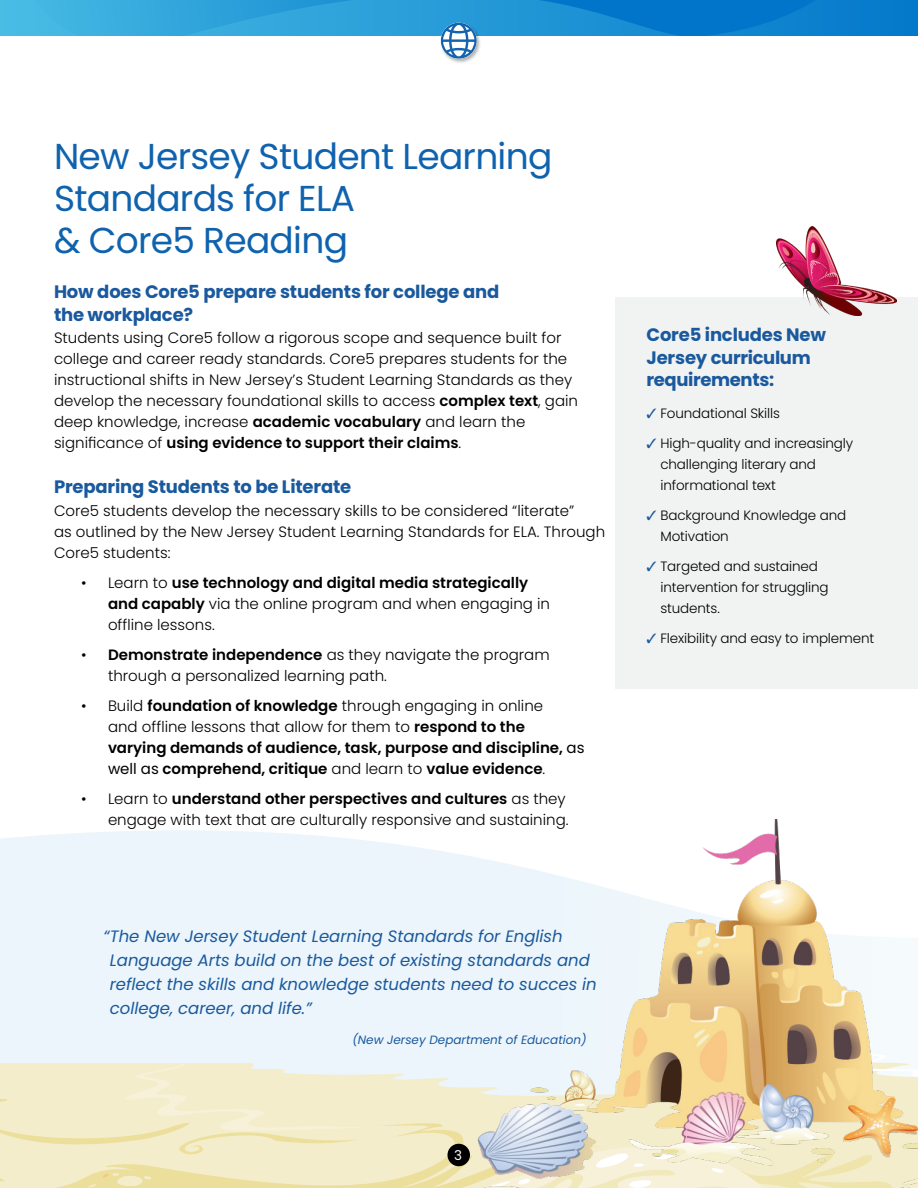
<style>
.page{position:relative;width:918px;height:1188px;background:#fff}
.page>*{position:absolute;margin:0;border:0;box-sizing:border-box;transform-origin:0 0}
.t1{font:36px/42px "Poppins";letter-spacing:-.02em;color:#0f62ae}
.t2{font:700 18px/22.5px "Poppins";letter-spacing:-.01em;color:#1a599d}
.t3{font:italic 16.5px/24px "Poppins";color:#1a599d}
.t4{font:300 15px/21px "Poppins";color:#000}
.t5{font:600 15px/21px "Poppins";color:#000}
.t6{font:300 13.5px/21px "Poppins";letter-spacing:-.01em;color:#000}
.t7{font:13.5px "Poppins";color:#fff}
.t8{font:italic 12px "Poppins";color:#1a599d}
.s1{font-weight:600}
.s2{font-weight:300}
.s3{font-weight:400}
.s4{color:#1a599d}
</style>
<div class="page">
<div style="left:0;top:830px;width:452px;height:216px;background:#ebf5fb"></div>
<svg style="left:0;top:1046px;width:452px;height:142px;background:#f1ecce"></svg>
<img style="left:452px;top:819px;width:466px;height:369px">
<svg style="left:0;top:0;width:918px;height:36px;background:#158ad1"></svg>
<div style="left:440px;top:22px;width:42px;height:42px;background:#000;opacity:.3"></div>
<svg style="left:25px;top:0;width:810px;height:59px"></svg>
<div style="left:447px;top:1144px;width:23px;height:22px;background:#000;border-radius:50%"></div>
<div style="left:615px;top:297px;width:303px;height:391px;background:#f1f2f2"></div>
<img style="left:776px;top:226px;width:121px;height:90px">
<h1 class="t1" style="left:54px;top:136px;width:500px">New Jersey Student Learning<br>Standards for ELA<br>&amp; Core5 Reading</h1>
<p class="t2" style="left:54px;top:281px;width:447px">How does Core5 prepare students for college and the workplace?</p>
<p class="t4" style="left:54px;top:327px;width:526px">Students using Core5 follow a rigorous scope and sequence built for college and career ready standards. Core5 prepares students for the instructional shifts in New Jersey’s Student Learning Standards as they develop the necessary foundational skills to access <span class="s1">complex text</span>, gain deep knowledge, increase <span class="s1">academic vocabulary</span> and learn the significance of <span class="s1">using evidence to support their claims</span>.</p>
<p class="t2" style="left:54px;top:476px;width:299px">Preparing Students to be Literate</p>
<p class="t4" style="left:54px;top:500px;width:553px">Core5 students develop the necessary skills to be considered “literate”<br>as outlined by the New Jersey Student Learning Standards for ELA. Through<br>Core5 students:</p>
<p class="t4" style="left:108px;top:572px;width:444px;text-indent:-27px">• Learn to <span class="s1">use technology and digital media strategically and capably</span> via the online program and when engaging in offline lessons.</p>
<p class="t4" style="left:108px;top:644px;width:443px;text-indent:-27px">• <span class="s1">Demonstrate independence</span> as they navigate the program through a personalized learning path.</p>
<p class="t5" style="left:108px;top:695px;width:478px;text-indent:-27px"><span class="s2">• Build</span> foundation of knowledge <span class="s2">through engaging in online<br>and offline lessons that allow for them to</span> respond to the varying demands of audience, task, purpose and discipline, <span class="s3">as well as</span> comprehend, critique <span class="s2">and learn to</span> value evidence<span class="s2">.</span></p>
<p class="t4" style="left:81px;top:788px;width:489px;text-align:right">• Learn to <span class="s1">understand other perspectives and cultures</span> as they engage with text that are culturally responsive and sustaining.</p>
<p class="t3" style="left:110px;top:924px;width:489px;text-indent:-6px">“The New Jersey Student Learning Standards for English Language Arts build on the best of existing standards and reflect the skills and knowledge students need to succes in college, career, and life.”</p>
<p class="t8" style="left:352px;top:1032px;width:236px">(New Jersey Department of Education)</p>
<p class="t7" style="left:454px;top:1147px;width:9px">3</p>
<p class="t2" style="left:646px;top:324px;width:181px">Core5 includes New<br>Jersey curriculum requirements:</p>
<p class="t6" style="left:646px;top:402px;width:135px"><span class="s4">✓</span> Foundational Skills</p>
<p class="t6" style="left:660px;top:432px;width:194px;text-indent:-14px"><span class="s4">✓</span> High-quality and increasingly challenging literary and informational text</p>
<p class="t6" style="left:660px;top:504px;width:187px;text-indent:-14px"><span class="s4">✓</span> Background Knowledge and<br>Motivation</p>
<p class="t6" style="left:660px;top:555px;width:170px;text-indent:-14px"><span class="s4">✓</span> Targeted and sustained intervention for struggling students.</p>
<p class="t6" style="left:646px;top:627px;width:229px"><span class="s4">✓</span> Flexibility and easy to implement</p>
</div>
